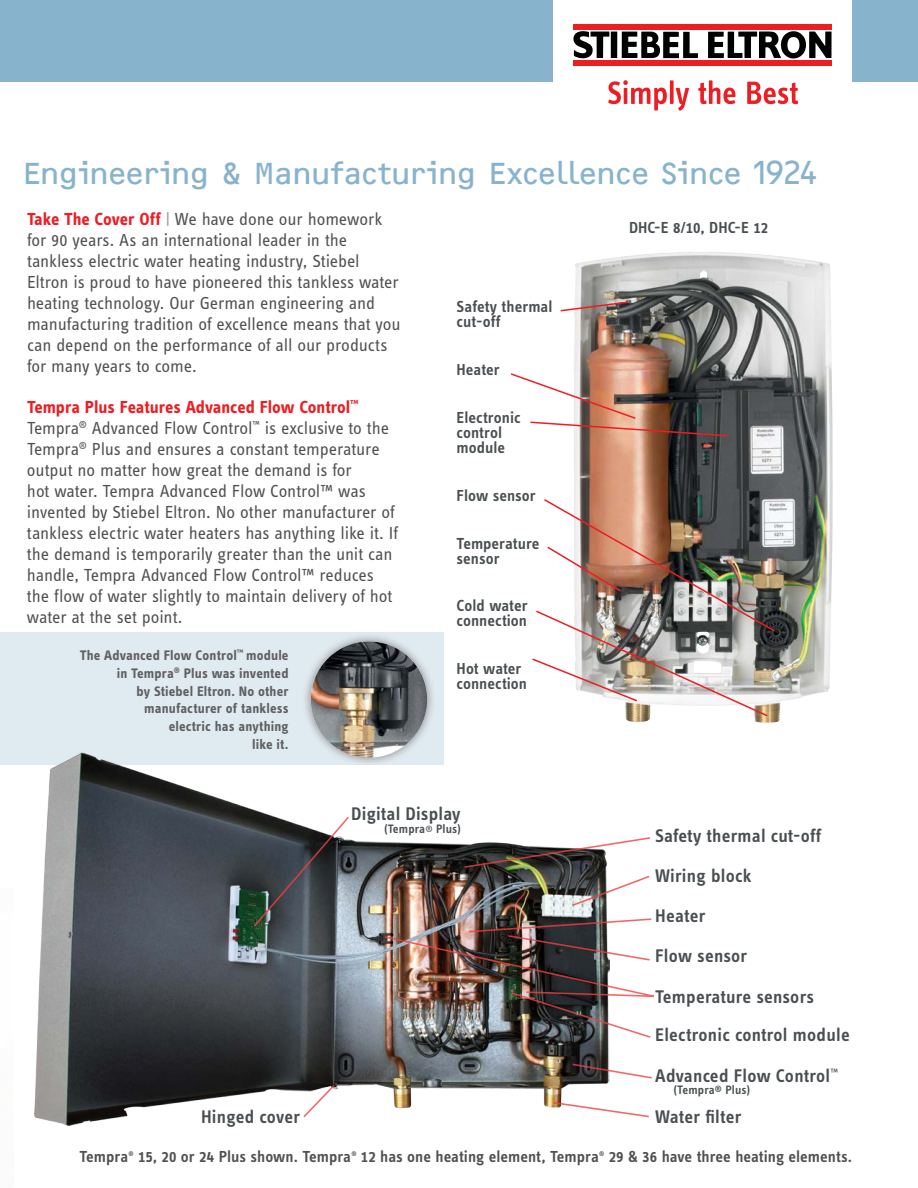
<style>
.page{position:relative;width:918px;height:1188px;background:#fff}
.page>*{position:absolute;margin:0;border:0;box-sizing:border-box;transform-origin:0 0}
.t1{font:31.5px "F2 FOCR Bczyk Com";letter-spacing:-.005em;color:#88b3cd}
.t2{font:600 18.9px/40px "STE Info Text";letter-spacing:.015em;color:#494f51}
.t3{font:18px/21px "STE Info Text";letter-spacing:-.01em;color:#505050}
.t4{font:600 16.5px/15px "STE Info Text";color:#494f51}
.t5{font:600 16.5px "STE Info Text";color:#505050}
.t6{font:700 14.25px/18px "STE Info Text";letter-spacing:.01em;color:#606061;text-align:right}
.t7{font:600 12.6px "STE Info Text";letter-spacing:.015em;color:#494f51}
.t8{font:600 7.05px "STE Info Text";color:#505050}
.s1{font-weight:700;color:#ed1d24}
.s2{color:#939090}
.s3{font-weight:400;font-size:9.45px}
.s4{font-size:9.45px}
</style>
<div class="page">
<div style="left:0;top:633px;width:443px;height:132px;background:#e0eaf1"></div>
<div style="left:296px;top:627px;width:146px;height:145px;background:#fff;opacity:.27"></div>
<div style="left:302px;top:632px;width:134px;height:135px;background:#606061;opacity:.75"></div>
<img style="left:311px;top:641px;width:55px;height:105px">
<div style="left:0;top:0;width:918px;height:82px;background:#88b3cd"></div>
<div style="left:554px;top:0;width:298px;height:83px;background:#fff"></div>
<img style="left:574px;top:252px;width:259px;height:471px">
<svg style="left:560px;top:300px;width:70px;height:12px"></svg>
<img style="left:510px;top:372px;width:219px;height:65px">
<img style="left:532px;top:498px;width:245px;height:220px">
<img style="left:35px;top:752px;width:574px;height:373px">
<img style="left:465px;top:837px;width:185px;height:31px">
<svg style="left:573px;top:876px;width:76px;height:30px"></svg>
<img style="left:385px;top:918px;width:269px;height:120px">
<svg style="left:573px;top:1064px;width:79px;height:15px"></svg>
<svg style="left:553px;top:1102px;width:96px;height:15px"></svg>
<svg style="left:254px;top:817px;width:95px;height:109px;background:#52565a"></svg>
<svg style="left:303px;top:1085px;width:32px;height:32px"></svg>
<svg style="left:708px;top:31px;width:124px;height:28px"></svg>
<svg style="left:573px;top:31px;width:125px;height:28px"></svg>
<div style="left:573px;top:24px;width:259px;height:5px;background:#ed1d24"></div>
<div style="left:573px;top:60px;width:259px;height:5px;background:#ed1d24"></div>
<svg style="left:608px;top:80px;width:59px;height:30px"></svg>
<svg style="left:670px;top:80px;width:4px;height:24px"></svg>
<svg style="left:676px;top:88px;width:13px;height:23px"></svg>
<svg style="left:698px;top:80px;width:38px;height:24px"></svg>
<svg style="left:747px;top:82px;width:51px;height:22px"></svg>
<h1 class="t1" style="left:22px;top:155px;width:796px">Engineering &amp; Manufacturing Excellence Since 1924</h1>
<p class="t3" style="left:27px;top:208px;width:375px"><span class="s1">Take The Cover Off</span> <span class="s2">|</span> We have done our homework for 90 years. As an international leader in the tankless electric water heating industry, Stiebel Eltron is proud to have pioneered this tankless water heating technology. Our German engineering and manufacturing tradition of excellence means that you can depend on the performance of all our products for many years to come.</p>
<p class="t4" style="left:629px;top:220px;width:141px">DHC-E 8/10, DHC-E 12</p>
<p class="t4" style="left:457px;top:299px;width:97px">Safety thermal cut-off</p>
<p class="t4" style="left:457px;top:362px;width:45px">Heater</p>
<p class="t4" style="left:457px;top:410px;width:66px">Electronic control module</p>
<p class="t4" style="left:457px;top:488px;width:81px">Flow sensor</p>
<p class="t4" style="left:457px;top:536px;width:84px">Temperature sensor</p>
<p class="t4" style="left:457px;top:598px;width:73px">Cold water connection</p>
<p class="t4" style="left:457px;top:661px;width:72px">Hot water connection</p>
<p class="t3" style="left:27px;top:396px;width:373px"><span class="s1">Tempra Plus Features Advanced Flow Control</span><sup>™ </sup>Tempra<sup>®</sup> Advanced Flow Control<sup>™</sup> is exclusive to the Tempra<sup>®</sup> Plus and ensures a constant temperature output no matter how great the demand is for<br>hot water. Tempra Advanced Flow Control™ was invented by Stiebel Eltron. No other manufacturer of tankless electric water heaters has anything like it. If the demand is temporarily greater than the unit can handle, Tempra Advanced Flow Control™ reduces the flow of water slightly to maintain delivery of hot water at the set point.</p>
<p class="t6" style="left:80px;top:646px;width:210px">The Advanced Flow Control<sup>™</sup> module in Tempra<sup>®</sup> Plus was invented<br>by Stiebel Eltron. No other manufacturer of tankless<br>electric has anything<br>like it.</p>
<p class="t2" style="left:351px;top:793px;width:111px">Digital Display</p>
<p class="t7" style="left:384px;top:822px;width:78px">(Tempra<span class="s3">®</span> Plus)</p>
<p class="t2" style="left:655px;top:815px;width:168px">Safety thermal cut-off</p>
<p class="t2" style="left:655px;top:855px;width:98px">Wiring block<br>Heater</p>
<p class="t2" style="left:655px;top:936px;width:94px">Flow sensor</p>
<p class="t2" style="left:655px;top:977px;width:160px">Temperature sensors</p>
<p class="t2" style="left:655px;top:1015px;width:196px">Electronic control module</p>
<p class="t2" style="left:655px;top:1056px;width:185px">Advanced Flow Control<sup>™</sup></p>
<p class="t7" style="left:674px;top:1082px;width:78px">(Tempra<span class="s4">®</span> Plus)</p>
<p class="t2" style="left:201px;top:1096px;width:101px">Hinged cover</p>
<p class="t2" style="left:655px;top:1096px;width:88px">Water filter</p>
<p class="t5" style="left:80px;top:1147px;width:50px">Tempra</p>
<p class="t8" style="left:128px;top:1150px;width:7px">®</p>
<p class="t5" style="left:138px;top:1147px;width:215px">15, 20 or 24 Plus shown. Tempra</p>
<p class="t8" style="left:351px;top:1150px;width:7px">®</p>
<p class="t5" style="left:361px;top:1147px;width:239px">12 has one heating element, Tempra</p>
<p class="t8" style="left:599px;top:1150px;width:7px">®</p>
<p class="t5" style="left:609px;top:1147px;width:245px">29 &amp; 36 have three heating elements.</p>
</div>
